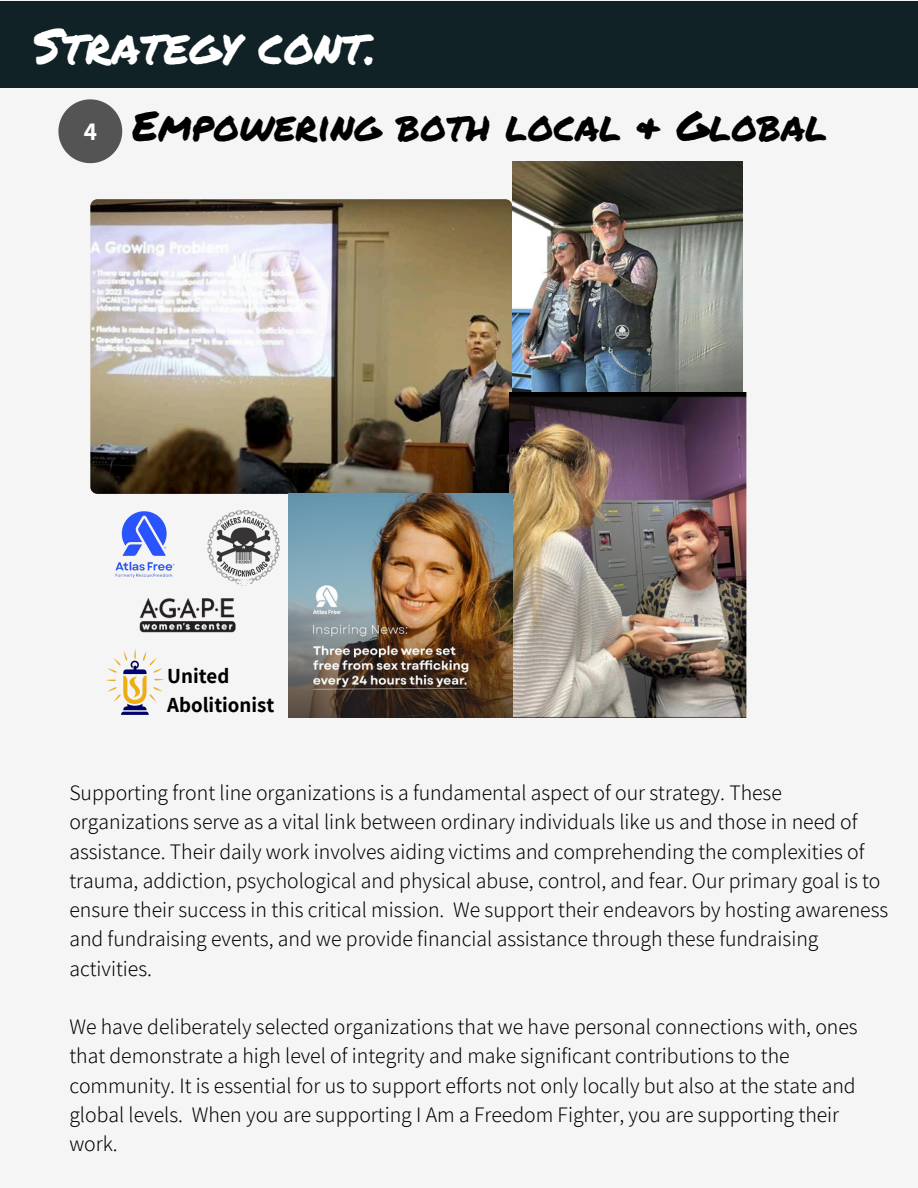
<style>
.page{position:relative;width:918px;height:1188px;background:#f5f5f5}
.page>*{position:absolute;margin:0;border:0;box-sizing:border-box;transform-origin:0 0}
.t1{font:48.9px "Permanent Marker";color:#fff}
.t2{font:41.4px "Permanent Marker";color:#000}
.t3{font:700 25.35px "Assistant";color:#fff}
.t4{font:300 21.6px/29.2px "Assistant";color:#000}
.t5{font:700 21px/29.2px "Assistant";color:#000}
</style>
<div class="page">
<svg style="left:58px;top:99px;width:64px;height:64px"></svg>
<img style="left:139px;top:598px;width:97px;height:35px">
<img style="left:90px;top:199px;width:422px;height:295px;border-radius:7px">
<img style="left:106px;top:649px;width:58px;height:66px">
<img style="left:207px;top:510px;width:73px;height:76px">
<img style="left:512px;top:161px;width:231px;height:231px">
<img style="left:509px;top:392px;width:237px;height:326px">
<img style="left:288px;top:494px;width:224px;height:224px">
<img style="left:115px;top:511px;width:84px;height:90px">
<div style="left:0;top:1px;width:918px;height:87px;background:#102226"></div>
<p class="t1" style="left:34px;top:10px;width:344px">Strategy cont.</p>
<p class="t3" style="left:84px;top:114px;width:15px">4</p>
<h3 class="t2" style="left:132px;top:95px;width:697px">Empowering both local &amp; Global</h3>
<p class="t5" style="left:167px;top:660px;width:109px">United<br>Abolitionist</p>
<p class="t4" style="left:69px;top:777px;width:820px">Supporting front line organizations is a fundamental aspect of our strategy. These organizations serve as a vital link between ordinary individuals like us and those in need of assistance. Their daily work involves aiding victims and comprehending the complexities of trauma, addiction, psychological and physical abuse, control, and fear. Our primary goal is to ensure their success in this critical mission. We support their endeavors by hosting awareness and fundraising events, and we provide financial assistance through these fundraising activities.</p>
<p class="t4" style="left:69px;top:1011px;width:790px">We have deliberately selected organizations that we have personal connections with, ones that demonstrate a high level of integrity and make significant contributions to the community. It is essential for us to support efforts not only locally but also at the state and global levels. When you are supporting I Am a Freedom Fighter, you are supporting their work.</p>
</div>
